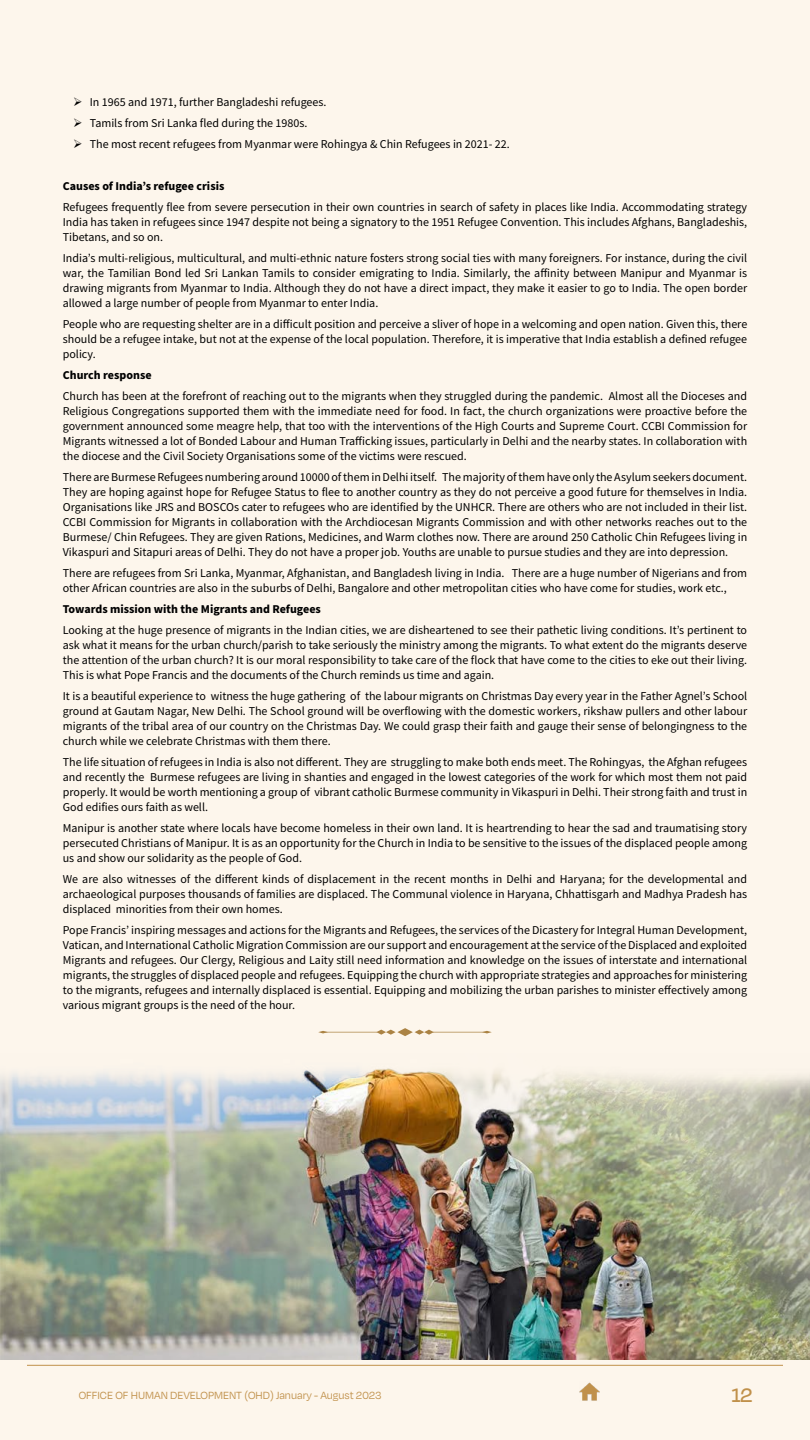
<style>
.page{position:relative;width:810px;height:1440px;background:#fdf6ec}
.page>*{position:absolute;margin:0;border:0;box-sizing:border-box;transform-origin:0 0}
.t1{font:500 22.5px "Degular Display";color:#b38136}
.t2{font:12px/15px "Source Sans Pro";color:#000;text-align:justify}
.t3{font:700 12px "Source Sans Pro";color:#000}
.t4{font:12px "Degular";color:#b38136;scale:.95 1}
</style>
<div class="page">
<img style="left:0;top:1068px;width:810px;height:292px">
<svg style="left:482px;top:1031px;width:10px;height:2px"></svg>
<svg style="left:318px;top:1031px;width:10px;height:2px"></svg>
<svg style="left:376px;top:1028px;width:58px;height:8px"></svg>
<hr style="left:433px;top:1032px;width:54px;height:1px;background:#ab8344">
<hr style="left:323px;top:1032px;width:55px;height:1px;background:#ab8344">
<p class="t2" style="left:73px;top:94px;width:255px">➢ In 1965 and 1971, further Bangladeshi refugees.</p>
<p class="t2" style="left:73px;top:115px;width:236px">➢ Tamils from Sri Lanka fled during the 1980s.</p>
<p class="t2" style="left:73px;top:136px;width:438px">➢ The most recent refugees from Myanmar were Rohingya &amp; Chin Refugees in 2021- 22.</p>
<p class="t3" style="left:63px;top:178px;width:163px">Causes of India’s refugee crisis</p>
<p class="t2" style="left:63px;top:199px;width:686px">Refugees frequently flee from severe persecution in their own countries in search of safety in places like India. Accommodating strategy India has taken in refugees since 1947 despite not being a signatory to the 1951 Refugee Convention. This includes Afghans, Bangladeshis, Tibetans, and so on.</p>
<p class="t2" style="left:63px;top:250px;width:686px">India’s multi-religious, multicultural, and multi-ethnic nature fosters strong social ties with many foreigners. For instance, during the civil war, the Tamilian Bond led Sri Lankan Tamils to consider emigrating to India. Similarly, the affinity between Manipur and Myanmar is drawing migrants from Myanmar to India. Although they do not have a direct impact, they make it easier to go to India. The open border allowed a large number of people from Myanmar to enter India.</p>
<p class="t2" style="left:63px;top:316px;width:686px">People who are requesting shelter are in a difficult position and perceive a sliver of hope in a welcoming and open nation. Given this, there should be a refugee intake, but not at the expense of the local population. Therefore, it is imperative that India establish a defined refugee policy.</p>
<p class="t3" style="left:63px;top:367px;width:90px">Church response</p>
<p class="t2" style="left:63px;top:388px;width:686px">Church has been at the forefront of reaching out to the migrants when they struggled during the pandemic. Almost all the Dioceses and Religious Congregations supported them with the immediate need for food. In fact, the church organizations were proactive before the government announced some meagre help, that too with the interventions of the High Courts and Supreme Court. CCBI Commission for Migrants witnessed a lot of Bonded Labour and Human Trafficking issues, particularly in Delhi and the nearby states. In collaboration with the diocese and the Civil Society Organisations some of the victims were rescued.</p>
<p class="t2" style="left:63px;top:469px;width:686px">There are Burmese Refugees numbering around 10000 of them in Delhi itself. The majority of them have only the Asylum seekers document.<br>They are hoping against hope for Refugee Status to flee to another country as they do not perceive a good future for themselves in India.<br>Organisations like JRS and BOSCOs cater to refugees who are identified by the UNHCR. There are others who are not included in their list.<br>CCBI Commission for Migrants in collaboration with the Archdiocesan Migrants Commission and with other networks reaches out to the Burmese/ Chin Refugees. They are given Rations, Medicines, and Warm clothes now. There are around 250 Catholic Chin Refugees living in Vikaspuri and Sitapuri areas of Delhi. They do not have a proper job. Youths are unable to pursue studies and they are into depression.</p>
<p class="t2" style="left:63px;top:565px;width:686px">There are refugees from Sri Lanka, Myanmar, Afghanistan, and Bangladesh living in India. There are a huge number of Nigerians and from other African countries are also in the suburbs of Delhi, Bangalore and other metropolitan cities who have come for studies, work etc.,</p>
<p class="t3" style="left:63px;top:601px;width:260px">Towards mission with the Migrants and Refugees</p>
<p class="t2" style="left:63px;top:622px;width:686px">Looking at the huge presence of migrants in the Indian cities, we are disheartened to see their pathetic living conditions. It’s pertinent to ask what it means for the urban church/parish to take seriously the ministry among the migrants. To what extent do the migrants deserve the attention of the urban church? It is our moral responsibility to take care of the flock that have come to the cities to eke out their living.<br>This is what Pope Francis and the documents of the Church reminds us time and again.</p>
<p class="t2" style="left:63px;top:688px;width:686px">It is a beautiful experience to witness the huge gathering of the labour migrants on Christmas Day every year in the Father Agnel’s School ground at Gautam Nagar, New Delhi. The School ground will be overflowing with the domestic workers, rikshaw pullers and other labour migrants of the tribal area of our country on the Christmas Day. We could grasp their faith and gauge their sense of belongingness to the church while we celebrate Christmas with them there.</p>
<p class="t2" style="left:63px;top:754px;width:686px">The life situation of refugees in India is also not different. They are struggling to make both ends meet. The Rohingyas, the Afghan refugees and recently the Burmese refugees are living in shanties and engaged in the lowest categories of the work for which most them not paid properly. It would be worth mentioning a group of vibrant catholic Burmese community in Vikaspuri in Delhi. Their strong faith and trust in God edifies ours faith as well.</p>
<p class="t2" style="left:63px;top:820px;width:686px">Manipur is another state where locals have become homeless in their own land. It is heartrending to hear the sad and traumatising story persecuted Christians of Manipur. It is as an opportunity for the Church in India to be sensitive to the issues of the displaced people among us and show our solidarity as the people of God.</p>
<p class="t2" style="left:63px;top:871px;width:686px">We are also witnesses of the different kinds of displacement in the recent months in Delhi and Haryana; for the developmental and archaeological purposes thousands of families are displaced. The Communal violence in Haryana, Chhattisgarh and Madhya Pradesh has displaced minorities from their own homes.</p>
<p class="t2" style="left:63px;top:922px;width:686px">Pope Francis’ inspiring messages and actions for the Migrants and Refugees, the services of the Dicastery for Integral Human Development, Vatican, and International Catholic Migration Commission are our support and encouragement at the service of the Displaced and exploited Migrants and refugees. Our Clergy, Religious and Laity still need information and knowledge on the issues of interstate and international migrants, the struggles of displaced people and refugees. Equipping the church with appropriate strategies and approaches for ministering to the migrants, refugees and internally displaced is essential. Equipping and mobilizing the urban parishes to minister effectively among various migrant groups is the need of the hour.</p>
<p class="t4" style="left:79px;top:1388px;width:320px">OFFICE OF HUMAN DEVELOPMENT (OHD) January - August 2023</p>
<h1 class="t1" style="left:732px;top:1382px;width:22px">12</h1>
</div>
